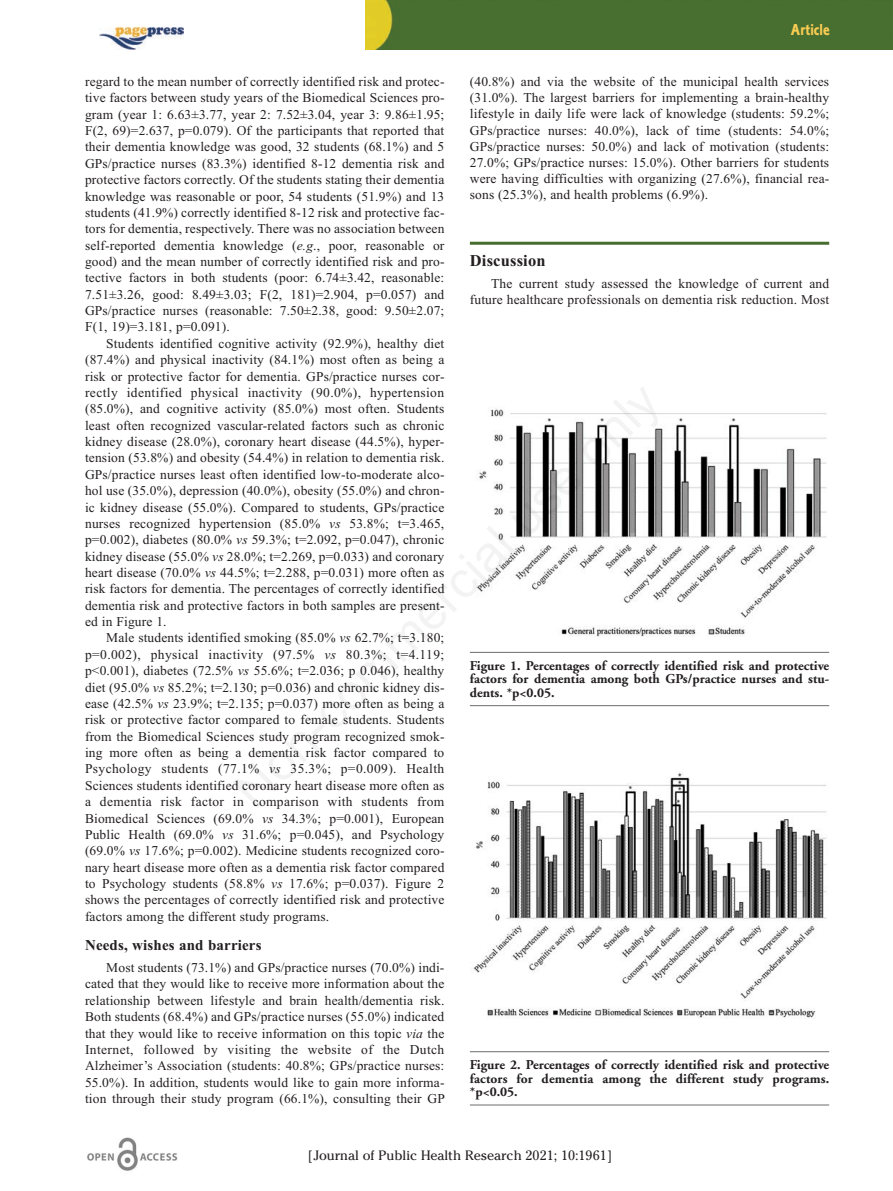
<style>
.page{position:relative;width:893px;height:1191px;background:#fff}
.page>*{position:absolute;margin:0;border:0;box-sizing:border-box;transform-origin:0 0}
.t1{font:700 16.5px "Times New Roman";letter-spacing:.01em;color:#231f20}
.t2{font:16.5px "Corinthian Bold Condensed Plain";color:#f9cc53}
.t3{font:700 15px "Times New Roman";letter-spacing:.01em;color:#231f20}
.t4{font:13.5px/16.4px "Times New Roman";letter-spacing:.01em;color:#231f20;text-align:justify}
.t5{font:700 13.5px/13.5px "Adobe Garamond";color:#231f20;text-align:justify}
.t6{font:13.5px "Cheltenham";color:#231f20}
.s1{font-style:italic}
</style>
<div class="page">
<hr style="left:470px;top:242px;width:359px;height:3px;background:#486d30">
<img style="left:87px;top:1137px;width:91px;height:34px">
<div style="left:366px;top:0;width:527px;height:49px;background:#486e30"></div>
<img style="left:100px;top:26px;width:84px;height:24px">
<hr style="left:470px;top:652px;width:359px;height:1px;background:#6c6d70">
<hr style="left:470px;top:705px;width:359px;height:1px;background:#6c6d70">
<img style="left:476px;top:408px;width:351px;height:228px">
<hr style="left:470px;top:1051px;width:359px;height:1px;background:#6c6d70">
<hr style="left:470px;top:1104px;width:359px;height:1px;background:#6c6d70">
<img style="left:473px;top:773px;width:354px;height:245px">
<p class="t4" style="left:85px;top:73px;width:361px">regard to the mean number of correctly identified risk and protec&shy;tive factors between study years of the Biomedical Sciences pro&shy;gram (year 1: 6.63±3.77, year 2: 7.52±3.04, year 3: 9.86±1.95; F(2, 69)=2.637, p=0.079). Of the participants that reported that their dementia knowledge was good, 32 students (68.1%) and 5<br>GPs/practice nurses (83.3%) identified 8-12 dementia risk and protective factors correctly. Of the students stating their dementia knowledge was reasonable or poor, 54 students (51.9%) and 13 students (41.9%) correctly identified 8-12 risk and protective fac&shy;tors for dementia, respectively. There was no association between self-reported dementia knowledge (<span class="s1">e.g</span>., poor, reasonable or good) and the mean number of correctly identified risk and pro&shy;tective factors in both students (poor: 6.74±3.42, reasonable:<br>7.51±3.26, good: 8.49±3.03; F(2, 181)=2.904, p=0.057) and GPs/practice nurses (reasonable: 7.50±2.38, good: 9.50±2.07; F(1, 19)=3.181, p=0.091).</p>
<p class="t4" style="left:85px;top:335px;width:361px;text-indent:21px">Students identified cognitive activity (92.9%), healthy diet (87.4%) and physical inactivity (84.1%) most often as being a risk or protective factor for dementia. GPs/practice nurses cor&shy;rectly identified physical inactivity (90.0%), hypertension (85.0%), and cognitive activity (85.0%) most often. Students least often recognized vascular-related factors such as chronic kidney disease (28.0%), coronary heart disease (44.5%), hyper&shy;tension (53.8%) and obesity (54.4%) in relation to dementia risk.<br>GPs/practice nurses least often identified low-to-moderate alco&shy;hol use (35.0%), depression (40.0%), obesity (55.0%) and chron&shy;ic kidney disease (55.0%). Compared to students, GPs/practice nurses recognized hypertension (85.0% <span class="s1">vs</span> 53.8%; t=3.465, p=0.002), diabetes (80.0% <span class="s1">vs</span> 59.3%; t=2.092, p=0.047), chronic kidney disease (55.0% <span class="s1">vs</span> 28.0%; t=2.269, p=0.033) and coronary heart disease (70.0% <span class="s1">vs</span> 44.5%; t=2.288, p=0.031) more often as risk factors for dementia. The percentages of correctly identified dementia risk and protective factors in both samples are present&shy;ed in Figure 1.</p>
<p class="t4" style="left:85px;top:629px;width:361px;text-indent:21px">Male students identified smoking (85.0% <span class="s1">vs</span> 62.7%; t=3.180; p=0.002), physical inactivity (97.5% <span class="s1">vs</span> 80.3%; t=4.119; p&lt;0.001), diabetes (72.5% <span class="s1">vs</span> 55.6%; t=2.036; p 0.046), healthy diet (95.0% <span class="s1">vs</span> 85.2%; t=2.130; p=0.036) and chronic kidney dis&shy;ease (42.5% <span class="s1">vs</span> 23.9%; t=2.135; p=0.037) more often as being a risk or protective factor compared to female students. Students from the Biomedical Sciences study program recognized smok&shy;ing more often as being a dementia risk factor compared to Psychology students (77.1% <span class="s1">vs</span> 35.3%; p=0.009). Health Sciences students identified coronary heart disease more often as a dementia risk factor in comparison with students from Biomedical Sciences (69.0% <span class="s1">vs</span> 34.3%; p=0.001), European Public Health (69.0% <span class="s1">vs</span> 31.6%; p=0.045), and Psychology (69.0% <span class="s1">vs</span> 17.6%; p=0.002). Medicine students recognized coro&shy;nary heart disease more often as a dementia risk factor compared to Psychology students (58.8% <span class="s1">vs</span> 17.6%; p=0.037). Figure 2 shows the percentages of correctly identified risk and protective factors among the different study programs.</p>
<p class="t3" style="left:85px;top:936px;width:178px">Needs, wishes and barriers</p>
<p class="t4" style="left:85px;top:959px;width:361px;text-indent:21px">Most students (73.1%) and GPs/practice nurses (70.0%) indi&shy;cated that they would like to receive more information about the relationship between lifestyle and brain health/dementia risk.<br>Both students (68.4%) and GPs/practice nurses (55.0%) indicated that they would like to receive information on this topic <span class="s1">via</span> the Internet, followed by visiting the website of the Dutch Alzheimer’s Association (students: 40.8%; GPs/practice nurses:<br>55.0%). In addition, students would like to gain more informa&shy;tion through their study program (66.1%), consulting their GP</p>
<p class="t2" style="left:791px;top:24px;width:40px">Article</p>
<p class="t4" style="left:470px;top:73px;width:361px">(40.8%) and via the website of the municipal health services (31.0%). The largest barriers for implementing a brain-healthy lifestyle in daily life were lack of knowledge (students: 59.2%; GPs/practice nurses: 40.0%), lack of time (students: 54.0%; GPs/practice nurses: 50.0%) and lack of motivation (students:<br>27.0%; GPs/practice nurses: 15.0%). Other barriers for students were having difficulties with organizing (27.6%), financial rea&shy;sons (25.3%), and health problems (6.9%).</p>
<p class="t1" style="left:470px;top:251px;width:77px">Discussion</p>
<p class="t4" style="left:470px;top:275px;width:361px;text-align:right">The current study assessed the knowledge of current and future healthcare professionals on dementia risk reduction. Most</p>
<p class="t5" style="left:470px;top:660px;width:361px">Figure 1. Percentages of correctly identified risk and protective factors for dementia among both GPs/practice nurses and stu&shy;dents. *p&lt;0.05.</p>
<p class="t5" style="left:470px;top:1059px;width:361px">Figure 2. Percentages of correctly identified risk and protective factors for dementia among the different study programs. *p&lt;0.05.</p>
<p class="t6" style="left:308px;top:1147px;width:306px">[Journal of Public Health Research 2021; 10:1961]</p>
</div>
